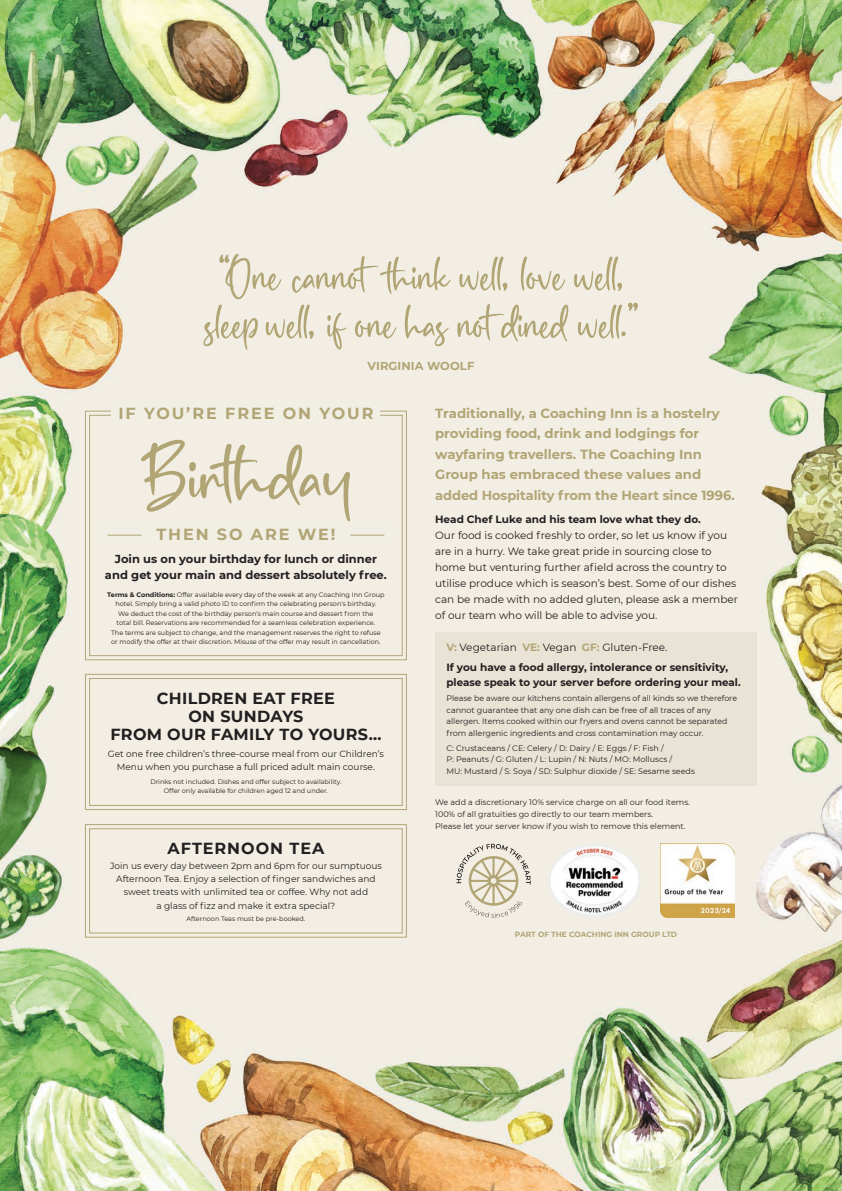
<style>
.page{position:relative;width:842px;height:1191px;background:#fff}
.page>*{position:absolute;margin:0;border:0;box-sizing:border-box;transform-origin:0 0}
.t1{font:82px "Belgetha";color:#b1a576;scale:1.2 1}
.t2{font:50px/48px "Belgetha";color:#b1a576;text-align:center;scale:1.05 1}
.Section_Header{font:700 16px/18px "Montserrat";letter-spacing:.02em;color:#231f20;text-align:center}
.t3{font:700 16px "Montserrat";letter-spacing:.12em;color:#b1a576}
.Section_Header-2{font:700 16px "Montserrat";letter-spacing:.06em;color:#231f20}
.t4{font:700 13.2px/20.5px "Montserrat";color:#b1a576}
.t5{font:700 11.5px/16px "Montserrat";color:#231f20;text-align:center}
.t6{font:700 11.5px "Montserrat";letter-spacing:.01em;color:#b1a576}
.t7{font:10.5px/16px "Montserrat";color:#231f20}
.t8{font:700 10.5px/15.9px "Montserrat";color:#231f20}
.Body{font:9px/13px "Montserrat";color:#231f20;text-align:center}
.t9{font:8px/11.4px "Montserrat";color:#231f20}
.t10{font:700 7.5px "Montserrat";color:#b1a576}
.Body-2{font:6.5px/9.5px "Montserrat";color:#231f20;text-align:center}
.s1{font-size:45px}
.s2{font-weight:700}
.s3{font-weight:700;color:#b1a576}
</style>
<div class="page">
<img style="left:0;top:0;width:842px;height:1191px">
<svg style="left:456px;top:844px;width:75px;height:73px;background:#ded8c9"></svg>
<img style="left:660px;top:843px;width:74px;height:75px">
<img style="left:548px;top:843px;width:93px;height:75px">
<div style="left:85px;top:410px;width:322px;height:250px;background:#f3eee4"></div>
<div style="left:89px;top:415px;width:314px;height:241px;border:1px solid #b1a576"></div>
<div style="left:98px;top:524px;width:296px;height:18px;background:#f1eee3"></div>
<hr style="left:108px;top:534px;width:34px;height:1px;background:#b1a576">
<hr style="left:350px;top:534px;width:34px;height:1px;background:#b1a576">
<div style="left:112px;top:403px;width:268px;height:18px;background:#f1eee3"></div>
<div style="left:85px;top:673px;width:322px;height:137px;background:#f3eee4"></div>
<div style="left:89px;top:678px;width:314px;height:128px;border:1px solid #b1a576"></div>
<div style="left:85px;top:823px;width:322px;height:115px;background:#f3eee4"></div>
<div style="left:89px;top:828px;width:314px;height:105px;border:1px solid #b1a576"></div>
<div style="left:435px;top:632px;width:322px;height:154px;background:#e9e3d5"></div>
<p class="t2" style="left:203px;top:250px;width:416px">“One cannot <span class="s1">t</span>hink well, love well, sleep well, if one has not dined well.”</p>
<p class="t6" style="left:368px;top:358px;width:108px">VIRGINIA WOOLF</p>
<p class="t3" style="left:118px;top:401px;width:257px">IF YOU’RE FREE ON YOUR</p>
<p class="t4" style="left:435px;top:402px;width:301px">Traditionally, a Coaching Inn is a hostelry providing food, drink and lodgings for wayfaring travellers. The Coaching Inn Group has embraced these values and added Hospitality from the Heart since 1996.</p>
<p class="t7" style="left:435px;top:511px;width:304px"><span class="s2">Head Chef Luke and his team love what they do.<br></span>Our food is cooked freshly to order, so let us know if you are in a hurry. We take great pride in sourcing close to home but venturing further afield across the country to utilise produce which is season’s best. Some of our dishes can be made with no added gluten, please ask a member of our team who will be able to advise you.</p>
<p class="t1" style="left:141px;top:423px;width:176px">Birthday</p>
<p class="t3" style="left:156px;top:522px;width:181px">THEN SO ARE WE!</p>
<p class="t5" style="left:105px;top:550px;width:283px">Join us on your birthday for lunch or dinner and get your main and dessert absolutely free.</p>
<p class="Body-2" style="left:107px;top:589px;width:279px"><span class="s2">Terms &amp; Conditions:</span> Offer available every day of the week at any Coaching Inn Group hotel. Simply bring a valid photo ID to confirm the celebrating person's birthday.<br>We deduct the cost of the birthday person's main course and dessert from the<br>total bill. Reservations are recommended for a seamless celebration experience.<br>The terms are subject to change, and the management reserves the right to refuse or modify the offer at their discretion. Misuse of the offer may result in cancellation.</p>
<p class="t7" style="left:446px;top:639px;width:223px"><span class="s3">V:</span> Vegetarian <span class="s3">VE:</span> Vegan <span class="s3">GF:</span> Gluten-Free.</p>
<p class="t8" style="left:446px;top:658px;width:296px">If you have a food allergy, intolerance or sensitivity, please speak to your server before ordering your meal.</p>
<p class="t9" style="left:446px;top:692px;width:292px">Please be aware our kitchens contain allergens of all kinds so we therefore cannot guarantee that any one dish can be free of all traces of any allergen. Items cooked within our fryers and ovens cannot be separated from allergenic ingredients and cross contamination may occur.</p>
<p class="t9" style="left:446px;top:742px;width:250px">C: Crustaceans / CE: Celery / D: Dairy / E: Eggs / F: Fish /<br>P: Peanuts / G: Gluten / L: Lupin / N: Nuts / MO: Molluscs /<br>MU: Mustard / S: Soya / SD: Sulphur dioxide / SE: Sesame seeds</p>
<p class="t9" style="left:435px;top:796px;width:256px;line-height:12px">We add a discretionary 10% service charge on all our food items.<br>100% of all gratuities go directly to our team members.<br>Please let your server know if you wish to remove this element.</p>
<p class="Section_Header" style="left:110px;top:688px;width:273px">CHILDREN EAT FREE<br>ON SUNDAYS<br>FROM OUR FAMILY TO YOURS…</p>
<p class="Body" style="left:108px;top:746px;width:278px">Get one free children’s three-course meal from our Children’s<br>Menu when you purchase a full priced adult main course.</p>
<p class="Body-2" style="left:150px;top:776px;width:193px">Drinks not included. Dishes and offer subject to availability.<br>Offer only available for children aged 12 and under.</p>
<p class="Section_Header-2" style="left:168px;top:836px;width:158px">AFTERNOON TEA</p>
<p class="Body" style="left:110px;top:859px;width:273px">Join us every day between 2pm and 6pm for our sumptuous Afternoon Tea. Enjoy a selection of finger sandwiches and sweet treats with unlimited tea or coffee. Why not add<br>a glass of fizz and make it extra special?</p>
<p class="Body-2" style="left:187px;top:913px;width:120px">Afternoon Teas must be pre-booked.</p>
<p class="t10" style="left:515px;top:928px;width:164px">PART OF THE COACHING INN GROUP LTD</p>
</div>
